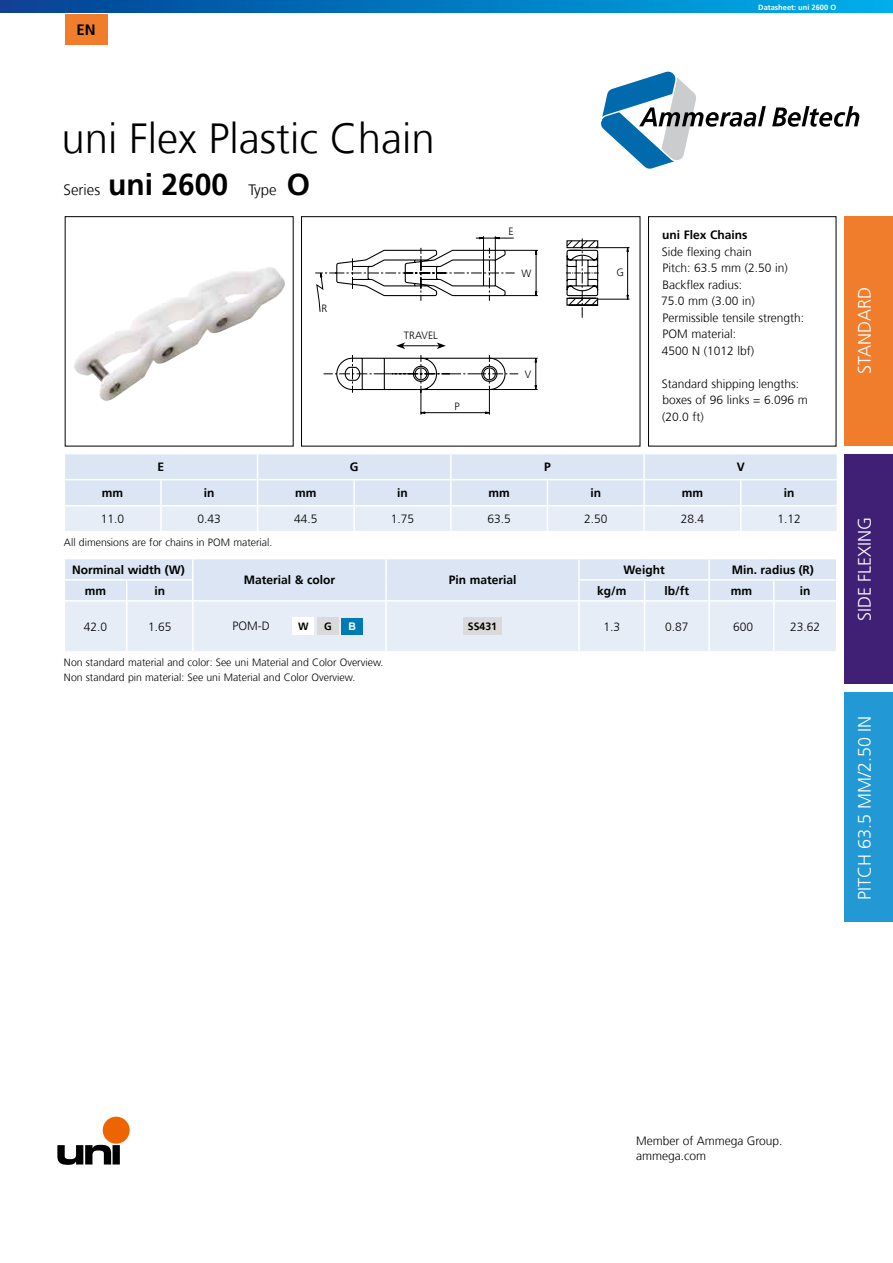
<style>
.page{position:relative;width:893px;height:1263px;background:#fff}
.page>*{position:absolute;margin:0;border:0;box-sizing:border-box;transform-origin:0 0}
.t1{font:300 42px "Frutiger";color:#000}
.t2{font:300 18px "Frutiger";color:#fff}
.t3{font:300 15px "Frutiger";color:#000}
.t4{font:700 15px "Frutiger";color:#000}
.t5{font:300 12px/16.5px "Frutiger";color:#000}
.t6{font:700 12px "Frutiger";color:#000}
.t7{font:300 10.5px/15px "Frutiger";color:#000}
.t8{font:700 10.5px "Frutiger";color:#000}
.t9{font:700 10.5px "Arial";color:#fff}
.t10{font:700 7.5px "Frutiger";color:#fff}
.s1{font-weight:700;font-size:30px}
</style>
<div class="page">
<svg style="left:0;top:0;width:893px;height:13px;background:#0178bf"></svg>
<svg style="left:57px;top:1145px;width:63px;height:20px"></svg>
<div style="left:103px;top:1117px;width:27px;height:27px;background:#ec6502;border-radius:50%"></div>
<div style="left:65px;top:16px;width:42px;height:29px;background:#f07d2c"></div>
<svg style="left:601px;top:71px;width:165px;height:98px"></svg>
<svg style="left:772px;top:106px;width:87px;height:21px"></svg>
<svg style="left:65px;top:216px;width:229px;height:230px"></svg>
<svg style="left:301px;top:216px;width:339px;height:230px"></svg>
<svg style="left:648px;top:216px;width:188px;height:230px"></svg>
<div style="left:844px;top:454px;width:49px;height:230px;background:#402075"></div>
<div style="left:844px;top:692px;width:49px;height:230px;background:#2298d5"></div>
<div style="left:844px;top:216px;width:49px;height:230px;background:#f07d2c"></div>
<div style="left:65px;top:14px;width:42px;height:30px;background:#f07d2c"></div>
<svg style="left:65px;top:559px;width:771px;height:92px;background:#e2e9f5"></svg>
<hr style="left:645px;top:579px;width:64px;height:2px;background:#fff">
<hr style="left:709px;top:579px;width:65px;height:2px;background:#fff">
<hr style="left:774px;top:579px;width:62px;height:2px;background:#fff">
<hr style="left:64px;top:600px;width:63px;height:2px;background:#fff">
<hr style="left:127px;top:600px;width:66px;height:2px;background:#fff">
<hr style="left:126px;top:602px;width:1px;height:49px;background:#fff">
<hr style="left:193px;top:600px;width:193px;height:2px;background:#fff">
<hr style="left:386px;top:600px;width:193px;height:2px;background:#fff">
<hr style="left:579px;top:600px;width:66px;height:2px;background:#fff">
<hr style="left:645px;top:600px;width:64px;height:2px;background:#fff">
<hr style="left:709px;top:600px;width:65px;height:2px;background:#fff">
<hr style="left:774px;top:600px;width:62px;height:2px;background:#fff">
<div style="left:293px;top:618px;width:21px;height:17px;background:#fff"></div>
<div style="left:317px;top:618px;width:21px;height:17px;background:#dadada"></div>
<div style="left:342px;top:618px;width:21px;height:17px;background:#007ab5"></div>
<div style="left:463px;top:618px;width:39px;height:17px;background:#dadada"></div>
<svg style="left:65px;top:454px;width:772px;height:77px;background:#e0e8f4"></svg>
<p class="t4" style="left:77px;top:21px;width:21px">EN</p>
<p class="t10" style="left:758px;top:3px;width:79px">Datasheet: uni 2600 O</p>
<h1 class="t1" style="left:61px;top:114px;width:375px">uni Flex Plastic Chain</h1>
<p class="t3" style="left:64px;top:181px;width:248px">Series <span class="s1">uni 2600</span> Type <span class="s1">O</span></p>
<p class="t7" style="left:322px;top:301px;width:7px">R</p>
<p class="t7" style="left:404px;top:328px;width:36px">TRAVEL</p>
<p class="t7" style="left:455px;top:399px;width:7px">P</p>
<p class="t7" style="left:508px;top:224px;width:7px">E</p>
<p class="t7" style="left:522px;top:266px;width:11px">W</p>
<p class="t7" style="left:616px;top:265px;width:9px">G</p>
<p class="t7" style="left:525px;top:367px;width:8px">V</p>
<p class="t6" style="left:662px;top:228px;width:87px">uni Flex Chains</p>
<p class="t5" style="left:661px;top:244px;width:145px">Side flexing chain<br>Pitch: 63.5 mm (2.50 in)<br>Backflex radius:<br>75.0 mm (3.00 in)<br>Permissible tensile strength:<br>POM material:<br>4500 N (1012 lbf)</p>
<p class="t5" style="left:662px;top:376px;width:147px">Standard shipping lengths: boxes of 96 links = 6.096 m (20.0 ft)</p>
<p class="t6" style="left:158px;top:460px;width:8px">E</p>
<p class="t6" style="left:350px;top:460px;width:10px">G</p>
<p class="t6" style="left:544px;top:460px;width:8px">P</p>
<p class="t6" style="left:737px;top:460px;width:10px">V</p>
<p class="t6" style="left:102px;top:486px;width:23px">mm</p>
<p class="t6" style="left:204px;top:486px;width:12px">in</p>
<p class="t6" style="left:295px;top:486px;width:23px">mm</p>
<p class="t6" style="left:397px;top:486px;width:12px">in</p>
<p class="t6" style="left:488px;top:486px;width:23px">mm</p>
<p class="t6" style="left:590px;top:486px;width:12px">in</p>
<p class="t6" style="left:682px;top:486px;width:23px">mm</p>
<p class="t6" style="left:784px;top:486px;width:12px">in</p>
<p class="t5" style="left:101px;top:511px;width:25px">11.0</p>
<p class="t5" style="left:198px;top:511px;width:25px">0.43</p>
<p class="t5" style="left:294px;top:511px;width:25px">44.5</p>
<p class="t5" style="left:391px;top:511px;width:25px">1.75</p>
<p class="t5" style="left:487px;top:511px;width:25px">63.5</p>
<p class="t5" style="left:584px;top:511px;width:25px">2.50</p>
<p class="t5" style="left:681px;top:511px;width:25px">28.4</p>
<p class="t5" style="left:777px;top:511px;width:25px">1.12</p>
<p class="t7" style="left:64px;top:535px;width:210px">All dimensions are for chains in POM material.</p>
<p class="t6" style="left:72px;top:562px;width:114px">Norminal width (W)</p>
<p class="t6" style="left:623px;top:562px;width:43px">Weight</p>
<p class="t6" style="left:732px;top:562px;width:83px">Min. radius (R)</p>
<p class="t6" style="left:244px;top:573px;width:93px">Material &amp; color</p>
<p class="t6" style="left:449px;top:573px;width:69px">Pin material</p>
<p class="t6" style="left:85px;top:584px;width:23px">mm</p>
<p class="t6" style="left:154px;top:584px;width:12px">in</p>
<p class="t6" style="left:597px;top:584px;width:31px">kg/m</p>
<p class="t6" style="left:665px;top:584px;width:26px">lb/ft</p>
<p class="t6" style="left:731px;top:584px;width:23px">mm</p>
<p class="t6" style="left:800px;top:584px;width:12px">in</p>
<p class="t5" style="left:84px;top:619px;width:25px">42.0</p>
<p class="t5" style="left:148px;top:619px;width:25px">1.65</p>
<p class="t5" style="left:233px;top:618px;width:39px">POM-D</p>
<p class="t8" style="left:298px;top:620px;width:12px">W</p>
<p class="t8" style="left:324px;top:620px;width:9px">G</p>
<p class="t9" style="left:349px;top:619px;width:9px">B</p>
<p class="t8" style="left:468px;top:620px;width:31px">SS431</p>
<p class="t5" style="left:603px;top:619px;width:18px">1.3</p>
<p class="t5" style="left:665px;top:619px;width:25px">0.87</p>
<p class="t5" style="left:733px;top:619px;width:22px">600</p>
<p class="t5" style="left:790px;top:619px;width:32px">23.62</p>
<p class="t7" style="left:64px;top:655px;width:321px">Non standard material and color: See uni Material and Color Overview.<br>Non standard pin material: See uni Material and Color Overview.</p>
<h2 class="t2" style="left:854px;top:374px;width:88px;rotate:-90deg">STANDARD</h2>
<h2 class="t2" style="left:854px;top:621px;width:105px;rotate:-90deg">SIDE FLEXING</h2>
<h2 class="t2" style="left:854px;top:612px;width:88px;rotate:-90deg">STANDARD</h2>
<h2 class="t2" style="left:854px;top:900px;width:186px;rotate:-90deg">PITCH 63.5 MM/2.50 IN</h2>
<p class="t5" style="left:636px;top:1134px;width:148px;line-height:14.4px">Member of Ammega Group. ammega.com</p>
</div>
